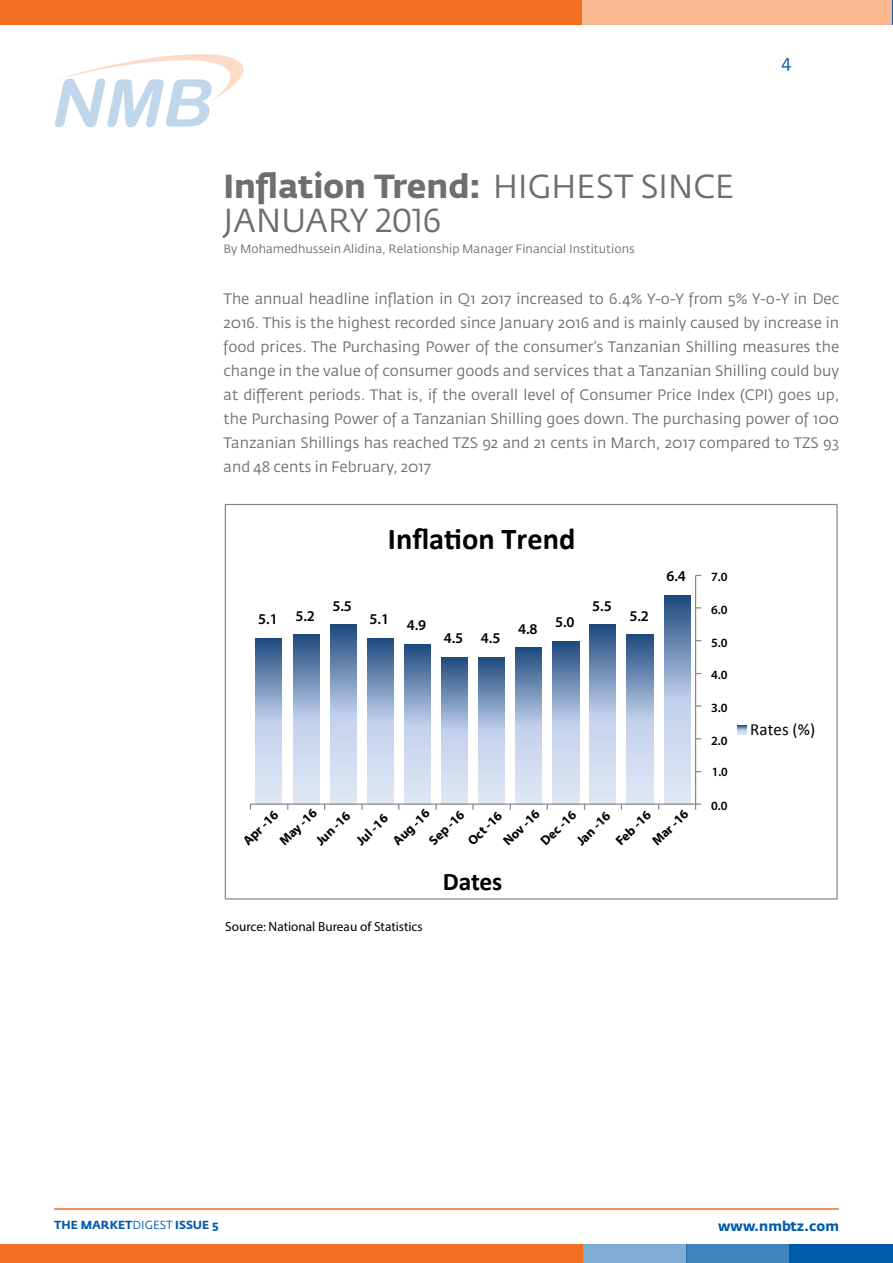
<style>
.page{position:relative;width:893px;height:1263px;background:#fff}
.page>*{position:absolute;margin:0;border:0;box-sizing:border-box;transform-origin:0 0}
.t1{font:33px/33.6px "Fedra Sans Std";letter-spacing:-.005em;color:#6d6e71}
.t2{font:700 30.45px "Calibri";color:#010101}
.t3{font:700 25.5px "Calibri";letter-spacing:-.01em;color:#010101}
.t4{font:18px "Fedra Sans Std";color:#005baa}
.t5{font:16.95px "Calibri";letter-spacing:.005em;color:#010101}
.t6{font:15px/24px "Fedra Sans Std";color:#6d6e71;text-align:justify}
.t7{font:600 15px "Myriad Pro";color:#010101}
.t8{font:700 13.65px "Fedra Sans Std";color:#005baa}
.t9{font:700 13.35px/25px "Myriad Pro";color:#010101}
.t10{font:13.35px "Myriad Pro";color:#010101}
.t11{font:600 12.6px "Myriad Pro";color:#010101}
.t12{font:12px "Fedra Sans Std";color:#6d6e71}
.t13{font:700 11.55px "Fedra Sans Std";color:#005baa}
.s1{font-weight:700}
.s2{font-weight:400}
</style>
<div class="page">
<div style="left:790px;top:1244px;width:103px;height:19px;background:#005baa"></div>
<div style="left:686px;top:1244px;width:104px;height:19px;background:#4084bf"></div>
<div style="left:583px;top:1244px;width:103px;height:19px;background:#80add4"></div>
<div style="left:0;top:1244px;width:583px;height:19px;background:#f36f21"></div>
<svg style="left:55px;top:54px;width:189px;height:73px"></svg>
<div style="left:0;top:0;width:582px;height:24px;background:#f36f21"></div>
<div style="left:582px;top:0;width:310px;height:24px;background:#f9b790"></div>
<svg style="left:892px;top:0;width:1px;height:24px"></svg>
<hr style="left:54px;top:1208px;width:785px;height:2px;background:#f36f21">
<svg style="left:256px;top:638px;width:26px;height:165px"></svg>
<svg style="left:293px;top:634px;width:26px;height:169px"></svg>
<svg style="left:330px;top:624px;width:26px;height:179px"></svg>
<svg style="left:367px;top:638px;width:26px;height:165px"></svg>
<svg style="left:404px;top:644px;width:27px;height:159px"></svg>
<svg style="left:442px;top:657px;width:26px;height:146px"></svg>
<svg style="left:478px;top:657px;width:27px;height:146px"></svg>
<svg style="left:516px;top:647px;width:26px;height:156px"></svg>
<svg style="left:553px;top:641px;width:26px;height:162px"></svg>
<svg style="left:590px;top:624px;width:26px;height:179px"></svg>
<svg style="left:627px;top:634px;width:26px;height:169px"></svg>
<svg style="left:664px;top:595px;width:26px;height:208px"></svg>
<hr style="left:695px;top:575px;width:1px;height:229px;background:#868686">
<hr style="left:250px;top:803px;width:446px;height:2px;background:#868686">
<svg style="left:361px;top:804px;width:2px;height:6px"></svg>
<svg style="left:472px;top:804px;width:2px;height:6px"></svg>
<svg style="left:695px;top:803px;width:6px;height:7px"></svg>
<svg style="left:737px;top:725px;width:9px;height:9px"></svg>
<p class="t4" style="left:781px;top:50px;width:12px">4</p>
<h1 class="t1" style="left:223px;top:170px;width:512px"><span class="s1">Inflation Trend:</span> HIGHEST SINCE<br>JANUARY 2016</h1>
<p class="t12" style="left:223px;top:241px;width:413px">By Mohamedhussein Alidina, Relationship Manager Financial Institutions</p>
<p class="t6" style="left:223px;top:287px;width:617px">The annual headline inflation in Q1 2017 increased to 6.4% Y-o-Y from 5% Y-o-Y in Dec 2016. This is the highest recorded since January 2016 and is mainly caused by increase in food prices. The Purchasing Power of the consumer’s Tanzanian Shilling measures the change in the value of consumer goods and services that a Tanzanian Shilling could buy at different periods. That is, if the overall level of Consumer Price Index (CPI) goes up, the Purchasing Power of a Tanzanian Shilling goes down. The purchasing power of 100<br>Tanzanian Shillings has reached TZS 92 and 21 cents in March, 2017 compared to TZS 93 and 48 cents in February, 2017</p>
<h2 class="t2" style="left:388px;top:519px;width:189px">Inflation Trend</h2>
<p class="t7" style="left:258px;top:608px;width:58px">5.1 5.2</p>
<p class="t7" style="left:332px;top:596px;width:21px">5.5</p>
<p class="t7" style="left:370px;top:612px;width:58px">5.1 4.9</p>
<p class="t7" style="left:444px;top:629px;width:58px">4.5 4.5</p>
<p class="t7" style="left:518px;top:616px;width:58px">4.8 5.0</p>
<p class="t7" style="left:592px;top:596px;width:21px">5.5</p>
<p class="t7" style="left:629px;top:606px;width:21px">5.2</p>
<p class="t7" style="left:666px;top:567px;width:21px">6.4</p>
<p class="t9" style="left:236px;top:834px;width:45px;rotate:-45deg">Apr -16</p>
<p class="t9" style="left:272px;top:834px;width:48px;rotate:-45deg">May -16</p>
<p class="t9" style="left:309px;top:834px;width:44px;rotate:-45deg">Jun -16</p>
<p class="t9" style="left:349px;top:834px;width:40px;rotate:-45deg">Jul -16</p>
<p class="t9" style="left:386px;top:834px;width:47px;rotate:-45deg">Aug -16</p>
<p class="t9" style="left:422px;top:834px;width:45px;rotate:-45deg">Sep -16</p>
<p class="t9" style="left:479px;top:816px;width:47px;text-indent:-25px;rotate:-45deg">Oct -16<br>Nov -16</p>
<p class="t9" style="left:552px;top:816px;width:43px;text-indent:-25px;rotate:-45deg">Dec -16<br>Jan -16</p>
<p class="t9" style="left:627px;top:816px;width:47px;line-height:25.7px;text-indent:-26px;rotate:-45deg">Feb -16<br>Mar -16</p>
<p class="t10" style="left:225px;top:918px;width:199px">Source: National Bureau of Statistics</p>
<h3 class="t3" style="left:443px;top:865px;width:61px">Dates</h3>
<p class="t11" style="left:711px;top:569px;width:18px">7.0</p>
<p class="t11" style="left:711px;top:602px;width:18px">6.0</p>
<p class="t11" style="left:711px;top:634px;width:18px">5.0</p>
<p class="t11" style="left:711px;top:667px;width:18px">4.0</p>
<p class="t11" style="left:711px;top:700px;width:18px">3.0</p>
<p class="t11" style="left:711px;top:732px;width:18px">2.0</p>
<p class="t11" style="left:712px;top:764px;width:17px">1.0</p>
<p class="t11" style="left:711px;top:798px;width:18px">0.0</p>
<p class="t5" style="left:750px;top:719px;width:67px">Rates (%)</p>
<p class="t13" style="left:54px;top:1218px;width:166px">THE MARKET<span class="s2">DIGEST</span> ISSUE 5</p>
<p class="t8" style="left:718px;top:1217px;width:122px">www.nmbtz.com</p>
</div>
